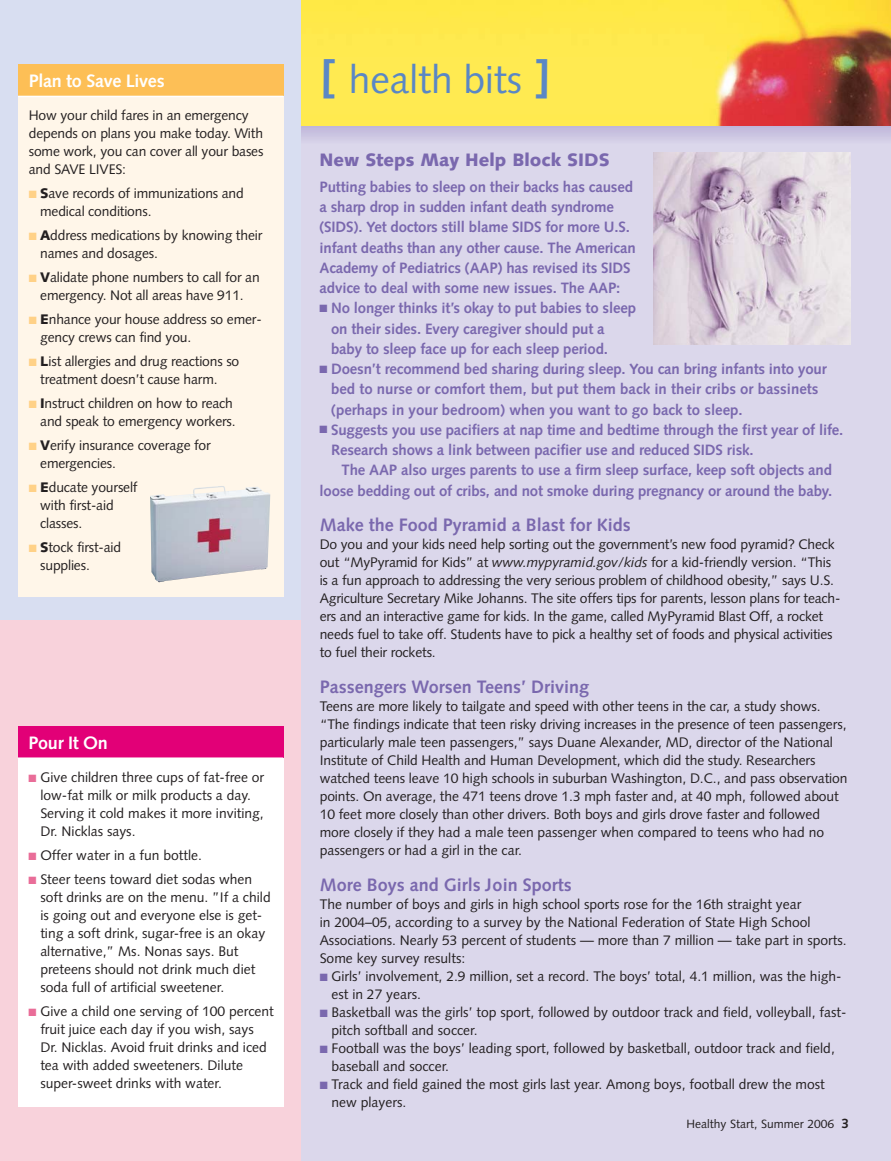
<style>
.page{position:relative;width:891px;height:1161px;background:#fff}
.page>*{position:absolute;margin:0;border:0;box-sizing:border-box;transform-origin:0 0}
.t1{font:39px "Syntax LT Std";color:#5a87c5}
.t2{font:700 18px "Syntax LT Std";color:#7a68ae}
.t3{font:900 18px "Syntax LT Std";color:#7a68ae}
.t4{font:700 18px "Syntax LT Std";letter-spacing:-.015em;color:#fff}
.t5{font:700 15px/20.2px "Syntax LT Std";letter-spacing:-.01em;color:#7a68ae}
.t6{font:13.8px/18px "Syntax LT Std";letter-spacing:-.005em;color:#231f20}
.t7{font:12px "Syntax LT Std";color:#231f20}
.s1{color:#ffd187}
.s2{font-weight:900}
.s3{color:#e96d98}
.s4{font-weight:700;font-size:48px}
.s5{font-style:italic}
.s6{color:#7a68ae}
.s7{font-weight:700;font-size:13.5px}
</style>
<div class="page">
<div style="left:0;top:0;width:403px;height:628px;background:#d8def1"></div>
<div style="left:0;top:620px;width:403px;height:541px;background:#f8d2db"></div>
<img style="left:302px;top:0;width:589px;height:125px">
<div style="left:18px;top:726px;width:265px;height:380px;background:#fff"></div>
<div style="left:18px;top:726px;width:265px;height:31px;background:#e20077"></div>
<div style="left:18px;top:64px;width:266px;height:533px;background:#fff6e9"></div>
<div style="left:18px;top:64px;width:266px;height:32px;background:#fdbf56"></div>
<hr style="left:18px;top:96px;width:266px;height:1px;background:#fff">
<div style="left:302px;top:127px;width:589px;height:1034px;background:#dbd7eb"></div>
<img style="left:654px;top:152px;width:196px;height:193px">
<hr style="left:302px;top:126px;width:589px;height:3px;background:#b7add5">
<hr style="left:302px;top:128px;width:589px;height:2px;background:#bab1d8">
<hr style="left:302px;top:130px;width:589px;height:2px;background:#bfb6da">
<hr style="left:302px;top:132px;width:589px;height:3px;background:#c3bcdd">
<hr style="left:302px;top:134px;width:589px;height:3px;background:#c8c1e0">
<hr style="left:302px;top:136px;width:589px;height:3px;background:#ccc5e2">
<hr style="left:302px;top:138px;width:589px;height:3px;background:#d0cae4">
<hr style="left:302px;top:140px;width:589px;height:3px;background:#d5cfe7">
<hr style="left:302px;top:142px;width:589px;height:1px;background:#d8d4ea">
<img style="left:150px;top:486px;width:120px;height:97px">
<h2 class="t4" style="left:29px;top:73px;width:137px">Plan to Save Lives</h2>
<p class="t6" style="left:29px;top:107px;width:236px">How your child fares in an emergency depends on plans you make today. With some work, you can cover all your bases and SAVE LIVES:</p>
<p class="t6" style="left:40px;top:185px;width:205px;text-indent:-11px"><span class="s1">■</span> <span class="s2">S</span>ave records of immunizations and medical conditions.</p>
<p class="t6" style="left:40px;top:227px;width:224px;text-indent:-11px"><span class="s1">■</span> <span class="s2">A</span>ddress medications by knowing their names and dosages.</p>
<p class="t6" style="left:29px;top:269px;width:232px;text-align:center"><span class="s1">■</span> <span class="s2">V</span>alidate phone numbers to call for an emergency. Not all areas have 911.</p>
<p class="t6" style="left:40px;top:311px;width:223px;text-indent:-11px"><span class="s1">■</span> <span class="s2">E</span>nhance your house address so emer&shy;gency crews can find you.</p>
<p class="t6" style="left:40px;top:353px;width:201px;text-indent:-11px"><span class="s1">■</span> <span class="s2">L</span>ist allergies and drug reactions so treatment doesn’t cause harm.</p>
<p class="t6" style="left:29px;top:395px;width:208px;text-align:right"><span class="s1">■</span> <span class="s2">I</span>nstruct children on how to reach and speak to emergency workers.</p>
<p class="t6" style="left:40px;top:437px;width:172px;text-indent:-11px"><span class="s1">■</span> <span class="s2">V</span>erify insurance coverage for emergencies.</p>
<p class="t6" style="left:40px;top:479px;width:99px;text-indent:-11px"><span class="s1">■</span> <span class="s2">E</span>ducate yourself with first-aid classes.</p>
<p class="t6" style="left:40px;top:539px;width:83px;text-indent:-11px"><span class="s1">■</span> <span class="s2">S</span>tock first-aid supplies.</p>
<h2 class="t4" style="left:29px;top:735px;width:81px">Pour It On</h2>
<p class="t6" style="left:40px;top:769px;width:225px;text-indent:-12px"><span class="s3">■</span> Give children three cups of fat-free or low-fat milk or milk products a day.<br>Serving it cold makes it more inviting, Dr. Nicklas says.</p>
<p class="t6" style="left:29px;top:847px;width:175px"><span class="s3">■</span> Offer water in a fun bottle.</p>
<p class="t6" style="left:40px;top:871px;width:232px;text-indent:-12px"><span class="s3">■</span> Steer teens toward diet sodas when soft drinks are on the menu. ”If a child is going out and everyone else is get&shy;ting a soft drink, sugar-free is an okay alternative,” Ms. Nonas says. But preteens should not drink much diet soda full of artificial sweetener.</p>
<p class="t6" style="left:40px;top:1003px;width:235px;text-indent:-12px"><span class="s3">■</span> Give a child one serving of 100 percent fruit juice each day if you wish, says Dr. Nicklas. Avoid fruit drinks and iced tea with added sweeteners. Dilute super-sweet drinks with water.</p>
<h1 class="t1" style="left:320px;top:63px;width:233px"><span class="s4">[</span> health bits <span class="s4">]</span></h1>
<h2 class="t3" style="left:320px;top:152px;width:292px">New Steps May Help Block SIDS</h2>
<p class="t5" style="left:320px;top:178px;width:318px">Putting babies to sleep on their backs has caused a sharp drop in sudden infant death syndrome (SIDS). Yet doctors still blame SIDS for more U.S. infant deaths than any other cause. The American Academy of Pediatrics (AAP) has revised its SIDS advice to deal with some new issues. The AAP:</p>
<p class="t5" style="left:331px;top:299px;width:307px;text-indent:-12px">■ No longer thinks it’s okay to put babies to sleep on their sides. Every caregiver should put a baby to sleep face up for each sleep period.</p>
<p class="t5" style="left:331px;top:360px;width:497px;text-indent:-12px">■ Doesn’t recommend bed sharing during sleep. You can bring infants into your bed to nurse or comfort them, but put them back in their cribs or bassinets (perhaps in your bedroom) when you want to go back to sleep.</p>
<p class="t5" style="left:331px;top:421px;width:514px;text-indent:-12px">■ Suggests you use pacifiers at nap time and bedtime through the first year of life.<br>Research shows a link between pacifier use and reduced SIDS risk.</p>
<p class="t5" style="left:320px;top:461px;width:514px;text-align:right">The AAP also urges parents to use a firm sleep surface, keep soft objects and loose bedding out of cribs, and not smoke during pregnancy or around the baby.</p>
<h2 class="t2" style="left:320px;top:517px;width:312px">Make the Food Pyramid a Blast for Kids</h2>
<p class="t6" style="left:320px;top:536px;width:522px">Do you and your kids need help sorting out the government’s new food pyramid? Check out “MyPyramid for Kids” at <span class="s5">www.mypyramid.gov/kids</span> for a kid-friendly version. “This is a fun approach to addressing the very serious problem of childhood obesity,” says U.S.<br>Agriculture Secretary Mike Johanns. The site offers tips for parents, lesson plans for teach&shy;ers and an interactive game for kids. In the game, called MyPyramid Blast Off, a rocket needs fuel to take off. Students have to pick a healthy set of foods and physical activities to fuel their rockets.</p>
<h2 class="t2" style="left:320px;top:679px;width:271px">Passengers Worsen Teens’ Driving</h2>
<p class="t6" style="left:320px;top:698px;width:529px">Teens are more likely to tailgate and speed with other teens in the car, a study shows. “The findings indicate that teen risky driving increases in the presence of teen passengers, particularly male teen passengers,” says Duane Alexander, MD, director of the National Institute of Child Health and Human Development, which did the study. Researchers watched teens leave 10 high schools in suburban Washington, D.C., and pass observation points. On average, the 471 teens drove 1.3 mph faster and, at 40 mph, followed about 10 feet more closely than other drivers. Both boys and girls drove faster and followed more closely if they had a male teen passenger when compared to teens who had no passengers or had a girl in the car.</p>
<h2 class="t2" style="left:320px;top:877px;width:253px">More Boys and Girls Join Sports</h2>
<p class="t6" style="left:320px;top:896px;width:528px">The number of boys and girls in high school sports rose for the 16th straight year<br>in 2004–05, according to a survey by the National Federation of State High School Associations. Nearly 53 percent of students — more than 7 million — take part in sports.<br>Some key survey results:</p>
<p class="t6" style="left:332px;top:968px;width:512px;text-indent:-12px"><span class="s6">■</span> Girls’ involvement, 2.9 million, set a record. The boys’ total, 4.1 million, was the high&shy;est in 27 years.</p>
<p class="t6" style="left:332px;top:1004px;width:516px;text-indent:-12px"><span class="s6">■</span> Basketball was the girls’ top sport, followed by outdoor track and field, volleyball, fast&shy;pitch softball and soccer.</p>
<p class="t6" style="left:332px;top:1040px;width:505px;text-indent:-12px"><span class="s6">■</span> Football was the boys’ leading sport, followed by basketball, outdoor track and field, baseball and soccer.</p>
<p class="t6" style="left:332px;top:1076px;width:495px;text-indent:-12px"><span class="s6">■</span> Track and field gained the most girls last year. Among boys, football drew the most new players.</p>
<p class="t7" style="left:686px;top:1118px;width:164px">Healthy Start, Summer 2006 <span class="s7">3</span></p>
</div>
